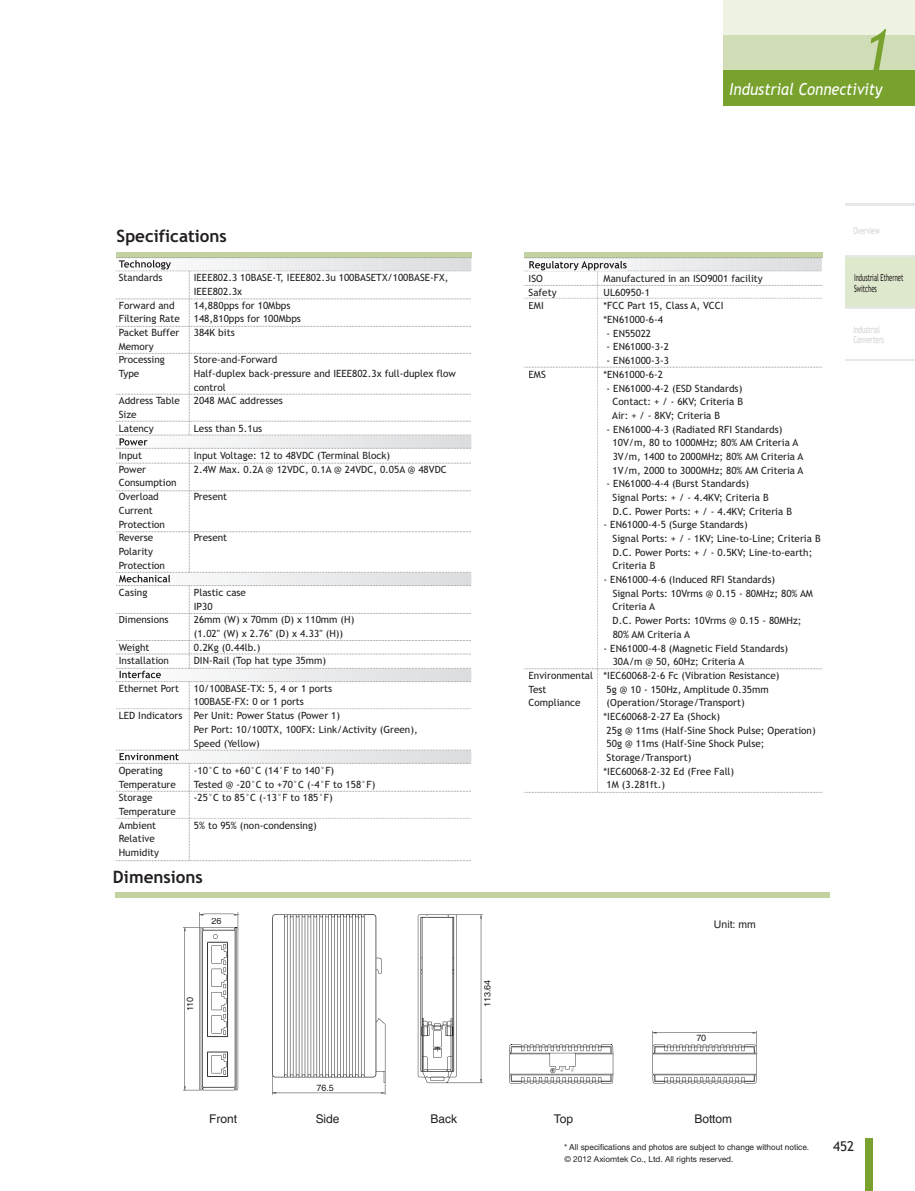
<style>
.page{position:relative;width:915px;height:1191px;background:#fff}
.page>*{position:absolute;margin:0;border:0;box-sizing:border-box;transform-origin:0 0}
.t1{font:italic 57px "Trebuchet MS";color:#78a22d}
.t2{font:700 17.1px "Trebuchet MS";color:#231f20}
.t3{font:italic 16.5px "Trebuchet MS";color:#fff;scale:.9 1}
.t4{font:13.5px "Trebuchet MS";color:#231f20}
.t5{font:12px "Arial";letter-spacing:-.005em;color:#231f20}
.t6{font:10.5px "Arial";color:#231f20}
.t7{font:10.05px/13.6px "Trebuchet MS";color:#231f20}
.t8{font:9.75px/10.5px "Trebuchet MS";color:#d1d2d4;scale:.65 1}
.t9{font:9.75px/10.5px "Trebuchet MS";color:#231f20;scale:.6 1}
.t10{font:9px "Arial";letter-spacing:-.005em;color:#231f20}
.t11{font:8.25px "Helvetica LT Std";color:#231f20}
.t12{font:8.25px "Helvetica Neue LT Std";color:#231f20}
</style>
<div class="page">
<div style="left:864px;top:1138px;width:8px;height:53px;background:#78a22d"></div>
<div style="left:723px;top:35px;width:191px;height:35px;background:#d0ddb6"></div>
<div style="left:723px;top:70px;width:191px;height:36px;background:#78a22d"></div>
<div style="left:723px;top:0;width:191px;height:35px;background:#eef3e3"></div>
<div style="left:845px;top:256px;width:69px;height:52px;background:#dee8cc"></div>
<hr style="left:845px;top:204px;width:69px;height:2px;background:#e6e7e9">
<hr style="left:845px;top:255px;width:69px;height:2px;background:#e6e7e9">
<hr style="left:845px;top:307px;width:69px;height:1px;background:#e6e7e9">
<hr style="left:845px;top:359px;width:69px;height:1px;background:#e6e7e9">
<div style="left:116px;top:252px;width:355px;height:6px;background:#c3d3a0"></div>
<div style="left:115px;top:892px;width:714px;height:6px;background:#c3d3a0"></div>
<svg style="left:116px;top:257px;width:355px;height:604px"></svg>
<div style="left:524px;top:252px;width:298px;height:6px;background:#c3d3a0"></div>
<svg style="left:524px;top:257px;width:298px;height:536px"></svg>
<svg style="left:165px;top:260px;width:6px;height:9px"></svg>
<img style="left:119px;top:260px;width:46px;height:9px">
<img style="left:119px;top:438px;width:28px;height:7px">
<img style="left:119px;top:575px;width:51px;height:7px">
<div style="left:119px;top:670px;width:45px;height:8px;background:#fafafa"></div>
<img style="left:119px;top:670px;width:42px;height:8px">
<img style="left:119px;top:753px;width:59px;height:7px">
<img style="left:529px;top:261px;width:97px;height:9px">
<svg style="left:183px;top:912px;width:574px;height:182px"></svg>
<h1 class="t1" style="left:860px;top:16px;width:31px">1</h1>
<h3 class="t3" style="left:729px;top:80px;width:171px">Industrial Connectivity</h3>
<h2 class="t2" style="left:117px;top:229px;width:112px">Specifications</h2>
<p class="t7" style="left:119px;top:272px;width:45px">Standards</p>
<p class="t7" style="left:194px;top:272px;width:256px">IEEE802.3 10BASE-T, IEEE802.3u 100BASETX/100BASE-FX,<br>IEEE802.3x</p>
<p class="t7" style="left:119px;top:299px;width:57px">Forward and</p>
<p class="t7" style="left:194px;top:299px;width:98px">14,880pps for 10Mbps</p>
<p class="t7" style="left:119px;top:313px;width:63px">Filtering Rate</p>
<p class="t7" style="left:194px;top:313px;width:109px">148,810pps for 100Mbps</p>
<p class="t7" style="left:119px;top:326px;width:62px">Packet Buffer</p>
<p class="t7" style="left:194px;top:326px;width:42px">384K bits</p>
<p class="t7" style="left:119px;top:340px;width:48px">Memory<br>Processing</p>
<p class="t7" style="left:194px;top:354px;width:85px">Store-and-Forward</p>
<p class="t7" style="left:119px;top:367px;width:22px">Type</p>
<p class="t7" style="left:194px;top:367px;width:263px">Half-duplex back-pressure and IEEE802.3x full-duplex flow control</p>
<p class="t7" style="left:119px;top:395px;width:62px">Address Table</p>
<p class="t7" style="left:194px;top:395px;width:91px">2048 MAC addresses</p>
<p class="t7" style="left:119px;top:408px;width:36px">Size<br>Latency</p>
<p class="t7" style="left:194px;top:422px;width:70px">Less than 5.1us</p>
<p class="t7" style="left:119px;top:449px;width:25px">Input</p>
<p class="t7" style="left:194px;top:449px;width:198px">Input Voltage: 12 to 48VDC (Terminal Block)</p>
<p class="t7" style="left:119px;top:463px;width:29px">Power</p>
<p class="t7" style="left:194px;top:463px;width:254px">2.4W Max. 0.2A @ 12VDC, 0.1A @ 24VDC, 0.05A @ 48VDC</p>
<p class="t7" style="left:119px;top:477px;width:59px">Consumption<br>Overload</p>
<p class="t7" style="left:194px;top:491px;width:35px">Present</p>
<p class="t7" style="left:119px;top:504px;width:48px">Current<br>Protection<br>Reverse</p>
<p class="t7" style="left:194px;top:532px;width:35px">Present</p>
<p class="t7" style="left:119px;top:545px;width:48px">Polarity<br>Protection</p>
<p class="t7" style="left:119px;top:586px;width:30px">Casing</p>
<p class="t7" style="left:194px;top:586px;width:54px">Plastic case<br>IP30</p>
<p class="t7" style="left:119px;top:614px;width:51px">Dimensions</p>
<p class="t7" style="left:194px;top:614px;width:162px">26mm (W) x 70mm (D) x 110mm (H) (1.02" (W) x 2.76" (D) x 4.33" (H))</p>
<p class="t7" style="left:119px;top:641px;width:32px">Weight</p>
<p class="t7" style="left:194px;top:641px;width:68px">0.2Kg (0.44lb.)</p>
<p class="t7" style="left:119px;top:655px;width:52px">Installation</p>
<p class="t7" style="left:194px;top:655px;width:134px">DIN-Rail (Top hat type 35mm)</p>
<p class="t7" style="left:119px;top:682px;width:62px">Ethernet Port</p>
<p class="t7" style="left:194px;top:682px;width:140px">10/100BASE-TX: 5, 4 or 1 ports</p>
<p class="t7" style="left:194px;top:696px;width:111px">100BASE-FX: 0 or 1 ports</p>
<p class="t7" style="left:119px;top:709px;width:223px">LED Indicators Per Unit: Power Status (Power 1)</p>
<p class="t7" style="left:194px;top:723px;width:225px">Per Port: 10/100TX, 100FX: Link/Activity (Green),</p>
<p class="t7" style="left:194px;top:737px;width:67px">Speed (Yellow)</p>
<p class="t7" style="left:119px;top:764px;width:46px">Operating</p>
<p class="t7" style="left:194px;top:764px;width:142px">-10°C to +60°C (14°F to 140°F)</p>
<p class="t7" style="left:119px;top:778px;width:59px">Temperature</p>
<p class="t7" style="left:194px;top:778px;width:183px">Tested @ -20°C to +70°C (-4°F to 158°F)</p>
<p class="t7" style="left:119px;top:791px;width:35px">Storage</p>
<p class="t7" style="left:194px;top:791px;width:140px">-25°C to 85°C (-13°F to 185°F)</p>
<p class="t7" style="left:119px;top:805px;width:59px">Temperature<br>Ambient</p>
<p class="t7" style="left:194px;top:819px;width:124px">5% to 95% (non-condensing)</p>
<p class="t7" style="left:119px;top:833px;width:42px">Relative<br>Humidity</p>
<h2 class="t2" style="left:113px;top:870px;width:91px">Dimensions</h2>
<p class="t10" style="left:211px;top:917px;width:11px">26</p>
<p class="t10" style="left:186px;top:1011px;width:16px;rotate:-90deg">110</p>
<p class="t10" style="left:484px;top:1006px;width:28px;rotate:-90deg">113.64</p>
<p class="t10" style="left:316px;top:1084px;width:19px">76.5</p>
<p class="t7" style="left:528px;top:272px;width:16px">ISO</p>
<p class="t7" style="left:603px;top:272px;width:160px">Manufactured in an ISO9001 facility</p>
<p class="t7" style="left:528px;top:286px;width:30px">Safety</p>
<p class="t7" style="left:603px;top:286px;width:48px">UL60950-1</p>
<p class="t7" style="left:528px;top:300px;width:17px">EMI</p>
<p class="t7" style="left:603px;top:300px;width:121px">*FCC Part 15, Class A, VCCI *EN61000-6-4</p>
<p class="t7" style="left:606px;top:327px;width:46px">- EN55022</p>
<p class="t7" style="left:606px;top:341px;width:64px">- EN61000-3-2</p>
<p class="t7" style="left:606px;top:355px;width:64px">- EN61000-3-3</p>
<p class="t7" style="left:528px;top:368px;width:19px">EMS</p>
<p class="t7" style="left:603px;top:368px;width:61px">*EN61000-6-2</p>
<p class="t7" style="left:612px;top:382px;width:132px;text-align:justify;text-indent:-5px">- EN61000-4-2 (ESD Standards)<br>Contact: + / - 6KV; Criteria B Air: + / - 8KV; Criteria B</p>
<p class="t7" style="left:612px;top:423px;width:192px;text-indent:-6px">- EN61000-4-3 (Radiated RFI Standards)<br>10V/m, 80 to 1000MHz; 80% AM Criteria A 3V/m, 1400 to 2000MHz; 80% AM Criteria A 1V/m, 2000 to 3000MHz; 80% AM Criteria A</p>
<p class="t7" style="left:612px;top:478px;width:181px;text-indent:-6px">- EN61000-4-4 (Burst Standards)<br>Signal Ports: + / - 4.4KV; Criteria B<br>D.C. Power Ports: + / - 4.4KV; Criteria B</p>
<p class="t7" style="left:612px;top:519px;width:209px;text-indent:-9px">- EN61000-4-5 (Surge Standards)<br>Signal Ports: + / - 1KV; Line-to-Line; Criteria B D.C. Power Ports: + / - 0.5KV; Line-to-earth; Criteria B</p>
<p class="t7" style="left:612px;top:573px;width:202px;text-indent:-9px">- EN61000-4-6 (Induced RFI Standards)<br>Signal Ports: 10Vrms @ 0.15 - 80MHz; 80% AM<br>Criteria A<br>D.C. Power Ports: 10Vrms @ 0.15 - 80MHz;<br>80% AM Criteria A</p>
<p class="t7" style="left:603px;top:642px;width:186px">- EN61000-4-8 (Magnetic Field Standards)</p>
<p class="t7" style="left:612px;top:655px;width:133px">30A/m @ 50, 60Hz; Criteria A</p>
<p class="t7" style="left:528px;top:669px;width:252px">Environmental *IEC60068-2-6 Fc (Vibration Resistance)</p>
<p class="t7" style="left:528px;top:683px;width:19px">Test</p>
<p class="t7" style="left:606px;top:683px;width:163px">5g @ 10 - 150Hz, Amplitude 0.35mm</p>
<p class="t7" style="left:528px;top:697px;width:54px">Compliance</p>
<p class="t7" style="left:603px;top:697px;width:213px">(Operation/Storage/Transport)<br>*IEC60068-2-27 Ea (Shock)<br>25g @ 11ms (Half-Sine Shock Pulse; Operation)<br>50g @ 11ms (Half-Sine Shock Pulse;<br>Storage/Transport)<br>*IEC60068-2-32 Ed (Free Fall)<br>1M (3.281ft.)</p>
<p class="t8" style="left:853px;top:226px;width:42px">Overview</p>
<p class="t9" style="left:853px;top:272px;width:84px">Industrial Ethernet<br>Switches</p>
<p class="t8" style="left:853px;top:324px;width:49px">Industrial<br>Converters</p>
<p class="t6" style="left:713px;top:920px;width:44px">Unit: mm</p>
<p class="t10" style="left:696px;top:1034px;width:11px">70</p>
<p class="t5" style="left:209px;top:1114px;width:29px">Front</p>
<p class="t5" style="left:315px;top:1114px;width:25px">Side</p>
<p class="t5" style="left:430px;top:1114px;width:28px">Back</p>
<p class="t5" style="left:553px;top:1114px;width:21px">Top</p>
<p class="t5" style="left:694px;top:1114px;width:39px">Bottom</p>
<p class="t11" style="left:564px;top:1142px;width:246px">* All specifications and photos are subject to change without notice.</p>
<p class="t12" style="left:564px;top:1153px;width:170px">© 2012 Axiomtek Co., Ltd. All rights reserved.</p>
<h3 class="t4" style="left:832px;top:1138px;width:23px">452</h3>
</div>
